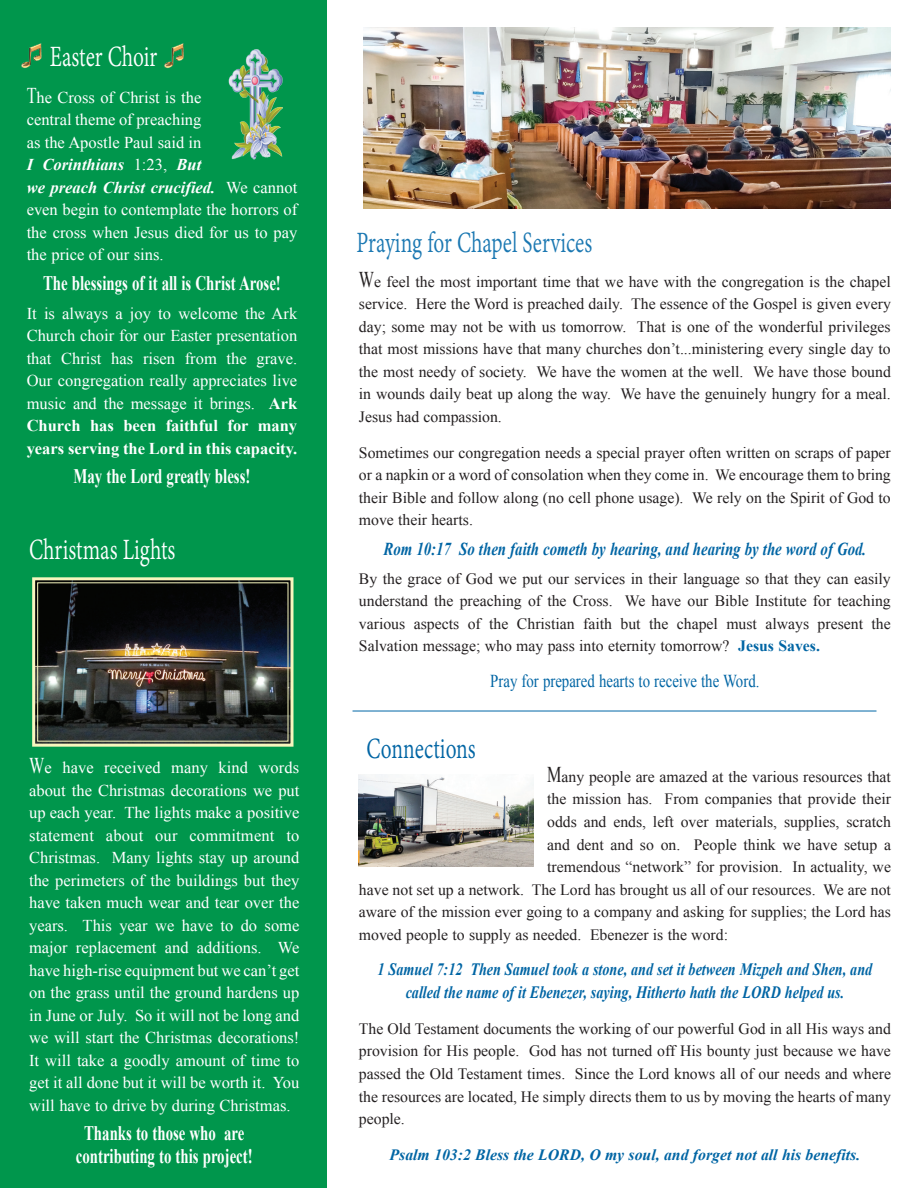
<style>
.page{position:relative;width:918px;height:1188px;background:#fff}
.page>*{position:absolute;margin:0;border:0;box-sizing:border-box;transform-origin:0 0}
.t1{font:31.8px "Adobe Devanagari";color:#fff;scale:.72 1}
.t2{font:31.8px "Adobe Devanagari";color:#1b78b2;scale:.72 1}
.t3{font:31.8px "Adobe Devanagari";color:#0065a4;scale:.72 1}
.t4{font:700 20.7px/22.5px "Times New Roman";color:#fff;text-align:center;scale:.72 1}
.t5{font:italic 700 18.15px "Times New Roman";color:#0065a4;scale:.82 1}
.t6{font:18.15px "Times New Roman";color:#0065a4;scale:.82 1}
.t7{font:italic 700 17.4px/22.5px "Times New Roman";color:#0065a4;text-align:center;scale:.82 1}
.t8{font:16.5px/22.5px "Times New Roman";color:#fff;text-align:justify}
.t9{font:15.75px/22.5px "Times New Roman";color:#231f20;text-align:justify}
.t10{font:italic 700 15.75px "Times New Roman";color:#0065a4}
.s1{font-size:22.5px}
.s2{font-weight:700;font-style:italic}
.s3{font-weight:700}
.s4{font-weight:700;color:#0065a4}
</style>
<div class="page">
<div style="left:0;top:0;width:326px;height:1188px;background:#00964c"></div>
<img style="left:359px;top:774px;width:175px;height:93px">
<img style="left:32px;top:577px;width:262px;height:170px">
<hr style="left:353px;top:711px;width:524px;height:1px;background:#0067a6">
<img style="left:363px;top:27px;width:528px;height:181px">
<img style="left:228px;top:49px;width:55px;height:111px">
<img style="left:164px;top:43px;width:20px;height:26px">
<img style="left:21px;top:43px;width:21px;height:25px">
<h1 class="t1" style="left:50px;top:38px;width:151px">Easter Choir</h1>
<p class="t8" style="left:27px;top:86px;width:272px;text-align:left"><span class="s1">T</span>he Cross of Christ is the<br>central theme of preaching<br>as the Apostle Paul said in<br><span class="s2">I Corinthians</span> 1:23, <span class="s2">But<br>we preach Christ crucified.</span> We cannot even begin to contemplate the horrors of the cross when Jesus died for us to pay the price of our sins.</p>
<h2 class="t4" style="left:43px;top:271px;width:332px">The blessings of it all is Christ Arose!</h2>
<p class="t8" style="left:27px;top:302px;width:272px">It is always a joy to welcome the Ark Church choir for our Easter presentation that Christ has risen from the grave.<br>Our congregation really appreciates live music and the message it brings. <span class="s3">Ark Church has been faithful for many years serving the Lord in this capacity.</span></p>
<h2 class="t4" style="left:74px;top:464px;width:247px">May the Lord greatly bless!</h2>
<h1 class="t1" style="left:29px;top:532px;width:205px">Christmas Lights</h1>
<p class="t8" style="left:29px;top:756px;width:272px"><span class="s1">W</span>e have received many kind words about the Christmas decorations we put up each year. The lights make a positive statement about our commitment to Christmas. Many lights stay up around the perimeters of the buildings but they have taken much wear and tear over the years. This year we have to do some major replacement and additions. We have high-rise equipment but we can’t get on the grass until the ground hardens up in June or July. So it will not be long and we will start the Christmas decorations!<br>It will take a goodly amount of time to get it all done but it will be worth it. You will have to drive by during Christmas.</p>
<h2 class="t4" style="left:76px;top:1121px;width:247px">Thanks to those who are contributing to this project!</h2>
<h1 class="t2" style="left:356px;top:224px;width:329px">Praying for Chapel Services</h1>
<p class="t9" style="left:359px;top:270px;width:533px"><span class="s1">W</span>e feel the most important time that we have with the congregation is the chapel service. Here the Word is preached daily. The essence of the Gospel is given every day; some may not be with us tomorrow. That is one of the wonderful privileges that most missions have that many churches don’t...ministering every single day to the most needy of society. We have the women at the well. We have those bound in wounds daily beat up along the way. We have the genuinely hungry for a meal.<br>Jesus had compassion.</p>
<p class="t9" style="left:359px;top:441px;width:533px">Sometimes our congregation needs a special prayer often written on scraps of paper or a napkin or a word of consolation when they come in. We encourage them to bring their Bible and follow along (no cell phone usage). We rely on the Spirit of God to move their hearts.</p>
<p class="t5" style="left:383px;top:536px;width:590px">Rom 10:17 So then faith cometh by hearing, and hearing by the word of God.</p>
<p class="t9" style="left:359px;top:567px;width:533px">By the grace of God we put our services in their language so that they can easily understand the preaching of the Cross. We have our Bible Institute for teaching various aspects of the Christian faith but the chapel must always present the Salvation message; who may pass into eternity tomorrow? <span class="s4">Jesus Saves.</span></p>
<p class="t6" style="left:490px;top:668px;width:330px">Pray for prepared hearts to receive the Word.</p>
<h1 class="t3" style="left:367px;top:731px;width:153px">Connections</h1>
<p class="t9" style="left:547px;top:765px;width:345px"><span class="s1">M</span>any people are amazed at the various resources that</p>
<p class="t9" style="left:547px;top:787px;width:345px">the mission has. From companies that provide their</p>
<p class="t9" style="left:547px;top:810px;width:345px">odds and ends, left over materials, supplies, scratch</p>
<p class="t9" style="left:547px;top:832px;width:345px">and dent and so on. People think we have setup a</p>
<p class="t9" style="left:547px;top:855px;width:345px">tremendous “network” for provision. In actuality, we</p>
<p class="t9" style="left:359px;top:877px;width:534px">have not set up a network. The Lord has brought us all of our resources. We are not</p>
<p class="t9" style="left:359px;top:900px;width:534px">aware of the mission ever going to a company and asking for supplies; the Lord has</p>
<p class="t9" style="left:359px;top:923px;width:371px">moved people to supply as needed. Ebenezer is the word:</p>
<p class="t7" style="left:378px;top:958px;width:605px">1 Samuel 7:12 Then Samuel took a stone, and set it between Mizpeh and Shen, and called the name of it Ebenezer, saying, Hitherto hath the LORD helped us.</p>
<p class="t9" style="left:359px;top:1017px;width:534px">The Old Testament documents the working of our powerful God in all His ways and provision for His people. God has not turned off His bounty just because we have passed the Old Testament times. Since the Lord knows all of our needs and where the resources are located, He simply directs them to us by moving the hearts of many people.</p>
<p class="t10" style="left:390px;top:1144px;width:472px">Psalm 103:2 Bless the LORD, O my soul, and forget not all his benefits.</p>
</div>
